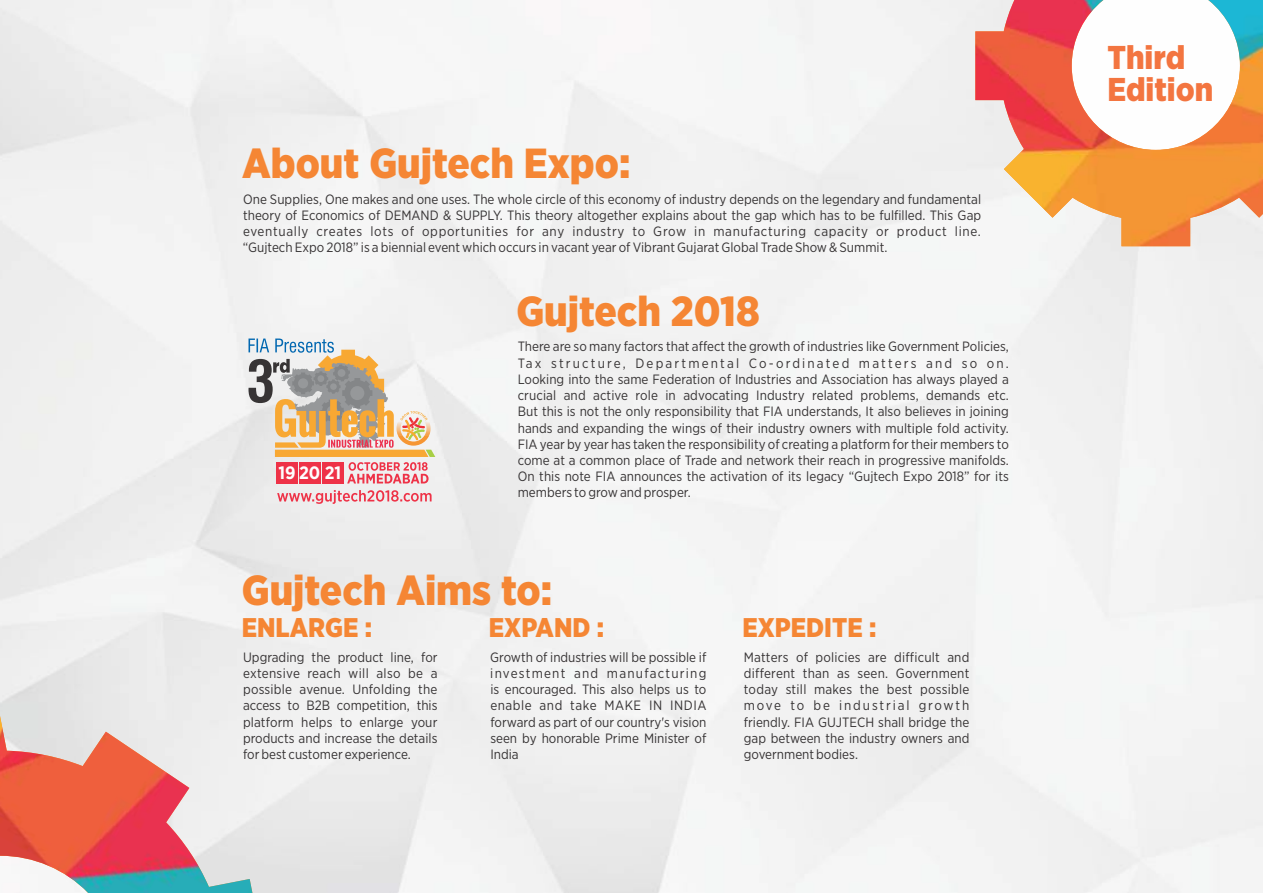
<style>
.page{position:relative;width:1263px;height:893px;background:#f2f2f2}
.page>*{position:absolute;margin:0;border:0;box-sizing:border-box;transform-origin:0 0}
.t1{font:900 42px "Gotham Narrow";color:#f58634}
.t2{font:900 33px/31.7px "Gotham Narrow";color:#f37540}
.t3{font:900 27px "Gotham Narrow";color:#f58634}
.t4{font:700 18px "Gotham Narrow";color:#fefefe}
.t5{font:13.5px/16.2px "Gotham Narrow";color:#373435;text-align:justify}
</style>
<div class="page">
<svg style="left:0;top:710px;width:269px;height:183px"></svg>
<img style="left:0;top:716px;width:252px;height:177px">
<img style="left:975px;top:0;width:288px;height:246px">
<svg style="left:277px;top:490px;width:155px;height:14px"></svg>
<svg style="left:248px;top:338px;width:187px;height:145px"></svg>
<h1 class="t1" style="left:242px;top:135px;width:390px">About Gujtech Expo:</h1>
<p class="t5" style="left:243px;top:190px;width:740px">One Supplies, One makes and one uses. The whole circle of this economy of industry depends on the legendary and fundamental theory of Economics of DEMAND &amp; SUPPLY. This theory altogether explains about the gap which has to be fulfilled. This Gap eventually creates lots of opportunities for any industry to Grow in manufacturing capacity or product line. “Gujtech Expo 2018” is a biennial event which occurs in vacant year of Vibrant Gujarat Global Trade Show &amp; Summit.</p>
<h3 class="t4" style="left:278px;top:461px;width:64px">19 20 21</h3>
<h1 class="t1" style="left:516px;top:283px;width:245px">Gujtech 2018</h1>
<p class="t5" style="left:518px;top:338px;width:493px">There are so many factors that affect the growth of industries like Government Policies, Tax structure, Departmental Co-ordinated matters and so on.<br>Looking into the same Federation of Industries and Association has always played a crucial and active role in advocating Industry related problems, demands etc.<br>But this is not the only responsibility that FIA understands, It also believes in joining hands and expanding the wings of their industry owners with multiple fold activity.<br>FIA year by year has taken the responsibility of creating a platform for their members to come at a common place of Trade and network their reach in progressive manifolds.<br>On this note FIA announces the activation of its legacy “Gujtech Expo 2018” for its members to grow and prosper.</p>
<h1 class="t1" style="left:242px;top:562px;width:312px">Gujtech Aims to:</h1>
<h3 class="t3" style="left:242px;top:610px;width:132px">ENLARGE :</h3>
<p class="t5" style="left:243px;top:649px;width:196px">Upgrading the product line, for extensive reach will also be a possible avenue. Unfolding the access to B2B competition, this platform helps to enlarge your products and increase the details for best customer experience.</p>
<h3 class="t3" style="left:489px;top:609px;width:117px">EXPAND :</h3>
<p class="t5" style="left:490px;top:649px;width:218px">Growth of industries will be possible if investment and manufacturing is encouraged. This also helps us to enable and take MAKE IN INDIA forward as part of our country's vision seen by honorable Prime Minister of India</p>
<h3 class="t3" style="left:742px;top:609px;width:136px">EXPEDITE :</h3>
<p class="t5" style="left:744px;top:649px;width:227px">Matters of policies are difficult and different than as seen. Government today still makes the best possible move to be industrial growth friendly. FIA GUJTECH shall bridge the gap between the industry owners and government bodies.</p>
<h2 class="t2" style="left:1107px;top:41px;width:107px">Third<br>Edition</h2>
</div>
